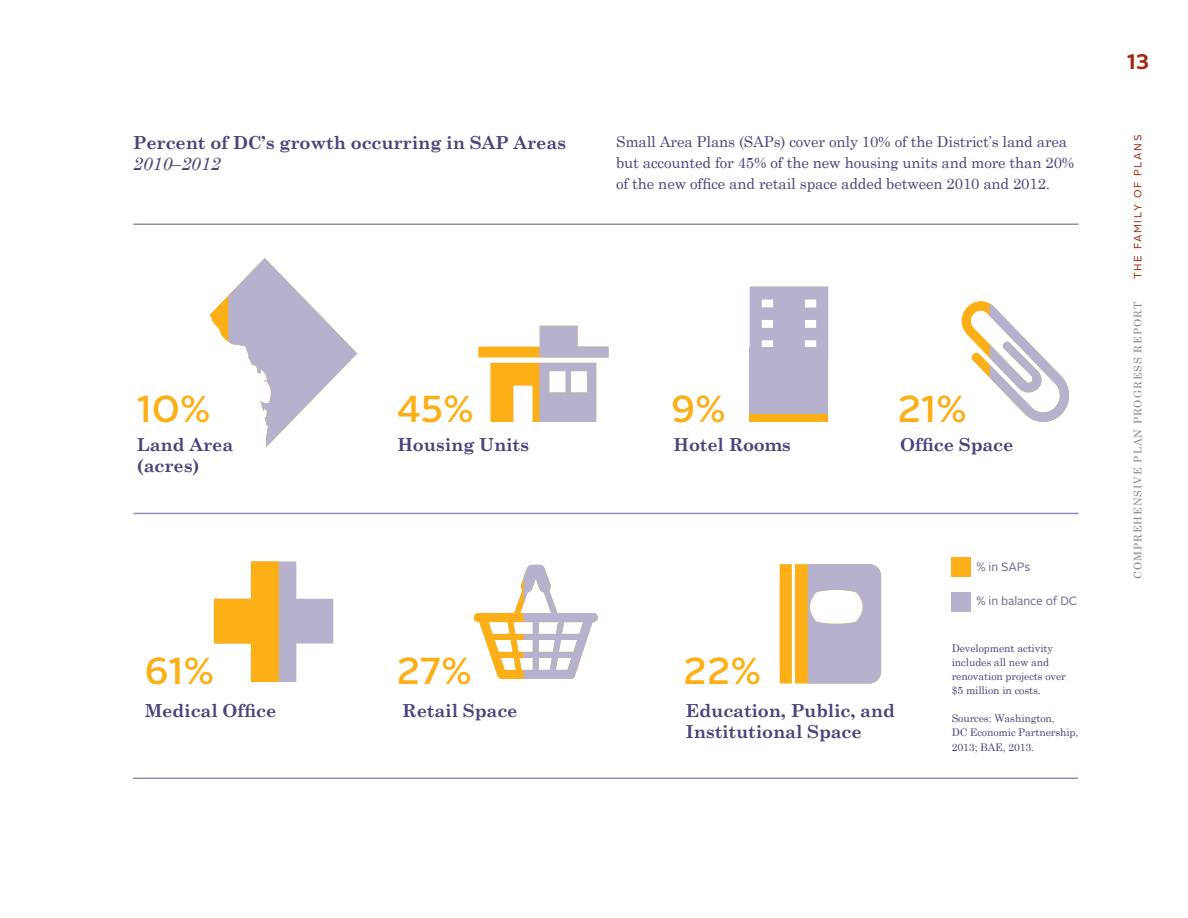
<style>
.page{position:relative;width:1188px;height:918px;background:#fff}
.page>*{position:absolute;margin:0;border:0;box-sizing:border-box;transform-origin:0 0}
.t1{font:500 37.5px "Alright Sans";color:#fcaf17}
.t2{font:700 21px "Alright Sans";color:#9e280e}
.t3{font:700 18px/21px "Century Schoolbook";letter-spacing:-.01em;color:#4f427b}
.t4{font:italic 18px "Century Schoolbook";letter-spacing:-.01em;color:#4f427b}
.t5{font:15px/21px "Century Schoolbook";letter-spacing:-.01em;color:#4f427b}
.t6{font:12px "Alright Sans";letter-spacing:-.01em;color:#746b9a}
.t7{font:10.5px/14.2px "Century Schoolbook";letter-spacing:-.01em;color:#4f427b}
.t8{font:10.5px "Century Schoolbook";letter-spacing:.1em;color:#808285}
.t9{font:10.5px "Alright Sans";letter-spacing:.15em;color:#9e280e}
</style>
<div class="page">
<div style="left:952px;top:557px;width:19px;height:20px;background:#fcaf17"></div>
<div style="left:952px;top:592px;width:19px;height:19px;background:#b6b1cd"></div>
<svg style="left:209px;top:258px;width:148px;height:189px"></svg>
<svg style="left:478px;top:326px;width:131px;height:96px"></svg>
<svg style="left:750px;top:286px;width:78px;height:61px;background:#beb9d2"></svg>
<div style="left:750px;top:347px;width:78px;height:75px;background:#b6b1cd"></div>
<div style="left:750px;top:415px;width:78px;height:7px;background:#fcaf17"></div>
<svg style="left:962px;top:301px;width:108px;height:121px"></svg>
<svg style="left:214px;top:561px;width:119px;height:121px"></svg>
<svg style="left:474px;top:565px;width:124px;height:114px"></svg>
<svg style="left:780px;top:564px;width:101px;height:120px"></svg>
<hr style="left:134px;top:513px;width:944px;height:1px;background:#928bb2">
<hr style="left:133px;top:778px;width:945px;height:1px;background:#928bb2">
<hr style="left:134px;top:223px;width:944px;height:2px;background:#928bb2">
<h2 class="t2" style="left:1127px;top:47px;width:23px">13</h2>
<p class="t3" style="left:133px;top:132px;width:435px">Percent of DC’s growth occurring in SAP Areas</p>
<p class="t4" style="left:133px;top:153px;width:89px">2010–2012</p>
<p class="t5" style="left:616px;top:131px;width:460px">Small Area Plans (SAPs) cover only 10% of the District’s land area but accounted for 45% of the new housing units and more than 20% of the new office and retail space added between 2010 and 2012.</p>
<p class="t9" style="left:1131px;top:279px;width:146px;rotate:-90deg">The Family of Plans</p>
<h1 class="t1" style="left:137px;top:383px;width:75px">10%</h1>
<p class="t3" style="left:137px;top:434px;width:98px">Land Area (acres)</p>
<h1 class="t1" style="left:397px;top:383px;width:79px">45%</h1>
<p class="t3" style="left:397px;top:434px;width:133px">Housing Units</p>
<h1 class="t1" style="left:671px;top:383px;width:57px">9%</h1>
<p class="t3" style="left:674px;top:434px;width:119px">Hotel Rooms</p>
<h1 class="t1" style="left:898px;top:383px;width:71px">21%</h1>
<p class="t3" style="left:900px;top:434px;width:115px">Office Space</p>
<p class="t6" style="left:976px;top:559px;width:56px">% in SAPs</p>
<p class="t6" style="left:976px;top:593px;width:103px">% in balance of DC</p>
<p class="t8" style="left:1131px;top:579px;width:278px;rotate:-90deg">COMPREHENSIVE PLAN PROGRESS REPORT</p>
<h1 class="t1" style="left:145px;top:645px;width:71px">61%</h1>
<p class="t3" style="left:145px;top:700px;width:133px">Medical Office</p>
<h1 class="t1" style="left:397px;top:645px;width:77px">27%</h1>
<p class="t3" style="left:402px;top:700px;width:117px">Retail Space</p>
<h1 class="t1" style="left:683px;top:645px;width:79px">22%</h1>
<p class="t3" style="left:686px;top:700px;width:211px">Education, Public, and<br>Institutional Space</p>
<p class="t7" style="left:952px;top:640px;width:116px">Development activity includes all new and renovation projects over $5 million in costs.</p>
<p class="t7" style="left:952px;top:711px;width:128px">Sources: Washington,<br>DC Economic Partnership,<br>2013; BAE, 2013.</p>
</div>
